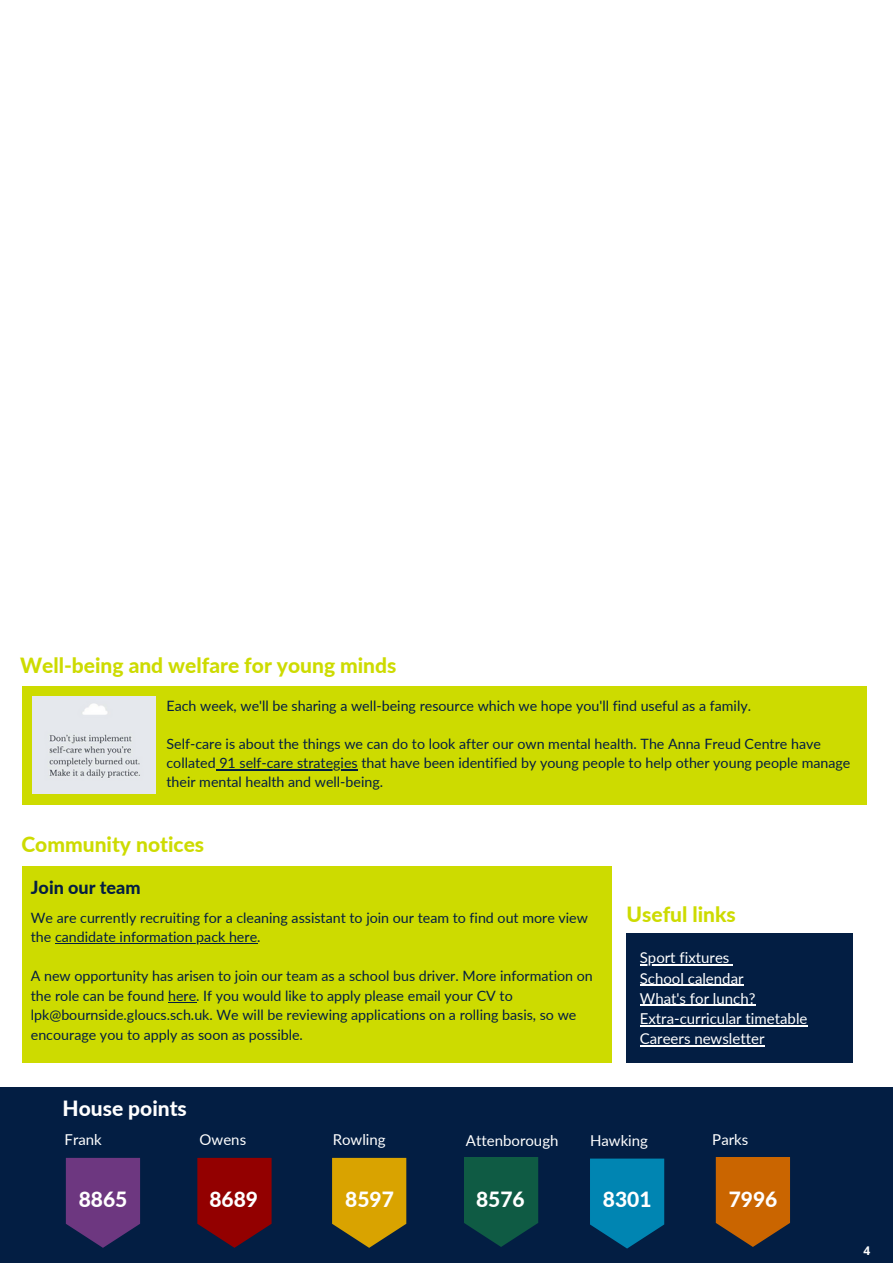
<style>
.page{position:relative;width:893px;height:1264px;background:#fff}
.page>*{position:absolute;margin:0;border:0;box-sizing:border-box;transform-origin:0 0}
.t1{font:800 21px "Lato";color:#cddb00}
.t2{font:800 21px "Lato";color:#fff}
.t3{font:800 18px "Lato";color:#031e43}
.t4{font:15px/20.2px "Lato";color:#fff}
.t5{font:14.25px/19.5px "Lato";color:#031e43}
.t6{font:13.8px "Lato";color:#fff}
.t7{font:700 12px "Open Sans";color:#fff}
</style>
<div class="page">
<div style="left:0;top:1087px;width:892px;height:175px;background:#031e43"></div>
<svg style="left:66px;top:1157px;width:74px;height:90px;background:#5e3377"></svg>
<svg style="left:197px;top:1157px;width:74px;height:90px;background:#7f0409"></svg>
<svg style="left:332px;top:1157px;width:74px;height:90px;background:#bc9109"></svg>
<svg style="left:590px;top:1158px;width:74px;height:90px;background:#0077a3"></svg>
<svg style="left:464px;top:1157px;width:74px;height:89px;background:#0d5343"></svg>
<svg style="left:715px;top:1157px;width:75px;height:89px;background:#af5b08"></svg>
<div style="left:626px;top:933px;width:226px;height:129px;background:#031e43"></div>
<div style="left:22px;top:865px;width:589px;height:197px;background:#cddb00"></div>
<div style="left:22px;top:686px;width:844px;height:118px;background:#cddb00"></div>
<img style="left:32px;top:696px;width:124px;height:97px">
<hr style="left:639px;top:964px;width:90px;height:1px;background:#fff">
<hr style="left:639px;top:984px;width:104px;height:1px;background:#fff">
<hr style="left:639px;top:1004px;width:116px;height:2px;background:#fff">
<hr style="left:639px;top:1025px;width:168px;height:1px;background:#fff">
<hr style="left:639px;top:1045px;width:125px;height:1px;background:#fff">
<hr style="left:55px;top:943px;width:202px;height:1px;background:#031e43">
<hr style="left:219px;top:769px;width:138px;height:1px;background:#031e43">
<h1 class="t1" style="left:20px;top:652px;width:378px">Well-being and welfare for young minds</h1>
<p class="t5" style="left:166px;top:695px;width:586px">Each week, we'll be sharing a well-being resource which we hope you'll find useful as a family.</p>
<p class="t5" style="left:166px;top:734px;width:685px;line-height:19px">Self-care is about the things we can do to look after our own mental health. The Anna Freud Centre have collated 91 self-care strategies that have been identified by young people to help other young people manage their mental health and well-being.</p>
<h1 class="t1" style="left:21px;top:831px;width:184px">Community notices</h1>
<p class="t3" style="left:31px;top:876px;width:111px">Join our team</p>
<p class="t5" style="left:31px;top:907px;width:558px">We are currently recruiting for a cleaning assistant to join our team to find out more view the candidate information pack here.</p>
<p class="t5" style="left:31px;top:966px;width:563px">A new opportunity has arisen to join our team as a school bus driver. More information on the role can be found here. If you would like to apply please email your CV to lpk@bournside.gloucs.sch.uk. We will be reviewing applications on a rolling basis, so we encourage you to apply as soon as possible.</p>
<h1 class="t1" style="left:626px;top:901px;width:111px">Useful links</h1>
<p class="t4" style="left:639px;top:947px;width:169px">Sport fixtures<br>School calendar<br>What's for lunch?<br>Extra-curricular timetable<br>Careers newsletter</p>
<h1 class="t2" style="left:62px;top:1094px;width:126px">House points</h1>
<p class="t4" style="left:65px;top:1129px;width:39px">Frank</p>
<p class="t6" style="left:447px;top:1131px;width:44px">Owens</p>
<p class="t4" style="left:595px;top:1130px;width:37px">Parks</p>
<p class="t4" style="left:332px;top:1129px;width:54px">Rowling</p>
<p class="t4" style="left:199px;top:1129px;width:48px">Owens</p>
<p class="t4" style="left:590px;top:1130px;width:60px">Hawking</p>
<p class="t4" style="left:466px;top:1130px;width:94px">Attenborough</p>
<p class="t4" style="left:712px;top:1128px;width:37px">Parks</p>
<h1 class="t2" style="left:79px;top:1186px;width:50px">8865</h1>
<h1 class="t2" style="left:209px;top:1186px;width:50px">8689</h1>
<h1 class="t2" style="left:345px;top:1186px;width:50px">8597</h1>
<h1 class="t2" style="left:476px;top:1185px;width:50px">8576</h1>
<h1 class="t2" style="left:602px;top:1186px;width:50px">8301</h1>
<h1 class="t2" style="left:728px;top:1185px;width:50px">7996</h1>
<p class="t7" style="left:863px;top:1242px;width:8px">4</p>
</div>
